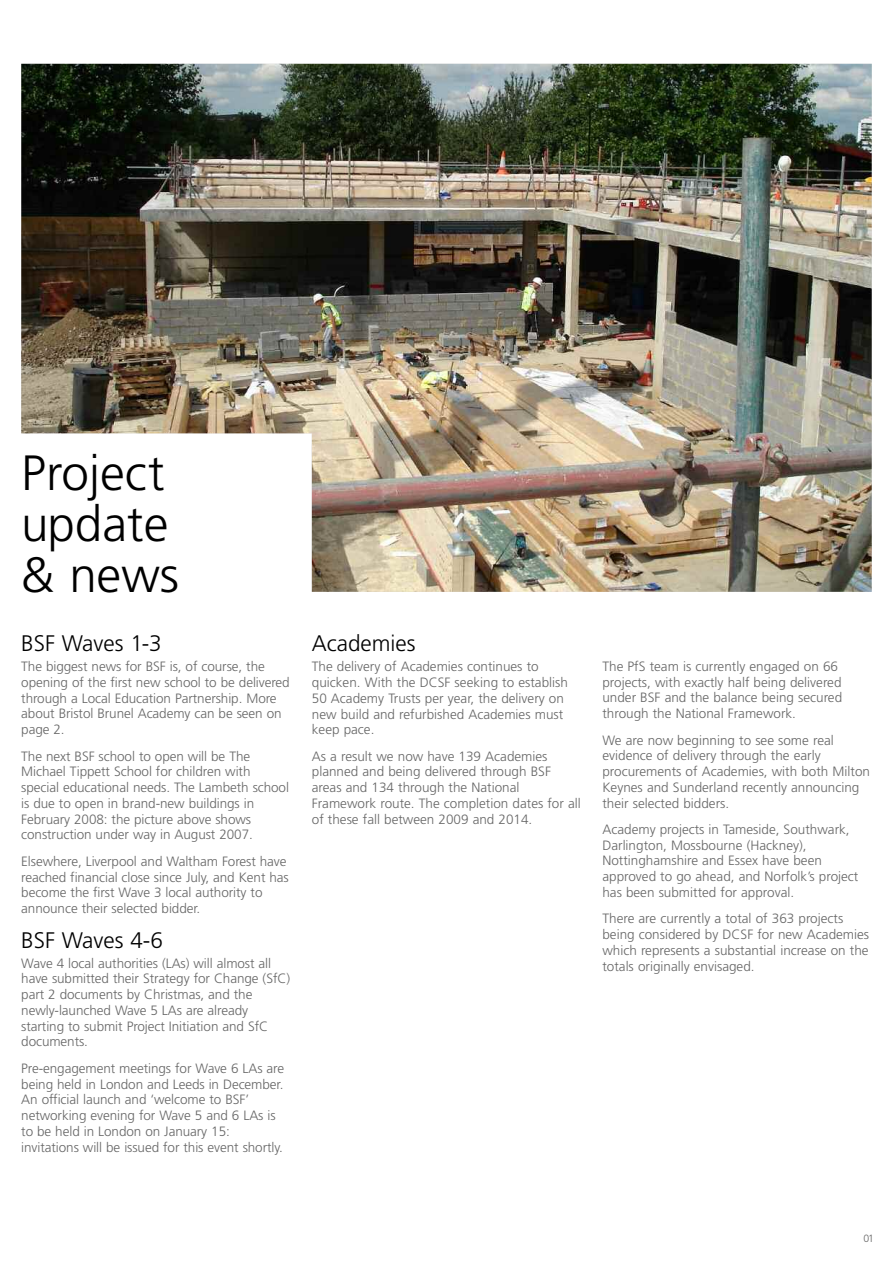
<style>
.page{position:relative;width:893px;height:1263px;background:#fff}
.page>*{position:absolute;margin:0;border:0;box-sizing:border-box;transform-origin:0 0}
.t1{font:300 49.5px/51px "Frutiger LT Com";color:#000}
.t2{font:300 22.5px "Frutiger LT Com";color:#000}
.t3{font:300 13.5px/15.8px "Frutiger LT Com";letter-spacing:-.005em;color:#666}
.t4{font:300 10.5px "Frutiger LT Com";color:#666}
</style>
<div class="page">
<img style="left:21px;top:64px;width:851px;height:528px">
<h1 class="t1" style="left:21px;top:448px;width:159px">Project update &amp; news</h1>
<h2 class="t2" style="left:21px;top:630px;width:142px">BSF Waves 1-3</h2>
<p class="t3" style="left:21px;top:659px;width:270px">The biggest news for BSF is, of course, the opening of the first new school to be delivered through a Local Education Partnership. More about Bristol Brunel Academy can be seen on page 2.</p>
<p class="t3" style="left:21px;top:748px;width:269px">The next BSF school to open will be The Michael Tippett School for children with special educational needs. The Lambeth school is due to open in brand-new buildings in February 2008: the picture above shows construction under way in August 2007.</p>
<p class="t3" style="left:21px;top:853px;width:269px">Elsewhere, Liverpool and Waltham Forest have reached financial close since July, and Kent has become the first Wave 3 local authority to announce their selected bidder.</p>
<h2 class="t2" style="left:21px;top:927px;width:143px">BSF Waves 4-6</h2>
<p class="t3" style="left:21px;top:955px;width:270px">Wave 4 local authorities (LAs) will almost all have submitted their Strategy for Change (SfC) part 2 documents by Christmas, and the newly-launched Wave 5 LAs are already starting to submit Project Initiation and SfC documents.</p>
<p class="t3" style="left:21px;top:1060px;width:264px">Pre-engagement meetings for Wave 6 LAs are being held in London and Leeds in December.<br>An official launch and ‘welcome to BSF’ networking evening for Wave 5 and 6 LAs is to be held in London on January 15: invitations will be issued for this event shortly.</p>
<h2 class="t2" style="left:312px;top:630px;width:105px">Academies</h2>
<p class="t3" style="left:312px;top:659px;width:258px">The delivery of Academies continues to quicken. With the DCSF seeking to establish 50 Academy Trusts per year, the delivery on new build and refurbished Academies must keep pace.</p>
<p class="t3" style="left:312px;top:748px;width:270px">As a result we now have 139 Academies planned and being delivered through BSF areas and 134 through the National Framework route. The completion dates for all of these fall between 2009 and 2014.</p>
<p class="t3" style="left:602px;top:658px;width:241px">The PfS team is currently engaged on 66 projects, with exactly half being delivered under BSF and the balance being secured through the National Framework.</p>
<p class="t3" style="left:602px;top:732px;width:269px">We are now beginning to see some real evidence of delivery through the early procurements of Academies, with both Milton Keynes and Sunderland recently announcing their selected bidders.</p>
<p class="t3" style="left:602px;top:821px;width:258px">Academy projects in Tameside, Southwark, Darlington, Mossbourne (Hackney), Nottinghamshire and Essex have been approved to go ahead, and Norfolk’s project has been submitted for approval.</p>
<p class="t3" style="left:602px;top:911px;width:268px">There are currently a total of 363 projects being considered by DCSF for new Academies which represents a substantial increase on the totals originally envisaged.</p>
<p class="t4" style="left:863px;top:1232px;width:12px">01</p>
</div>
